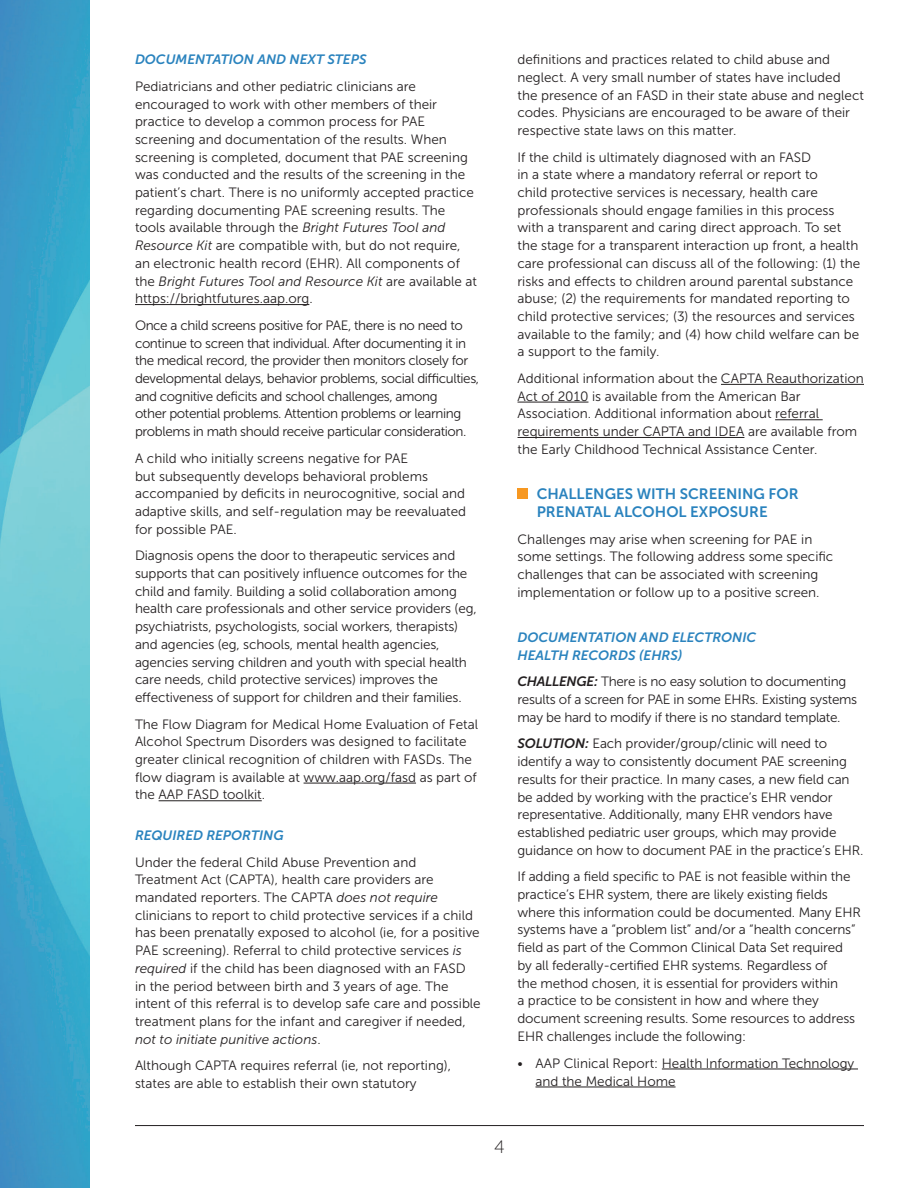
<style>
.page{position:relative;width:918px;height:1188px;background:#fff}
.page>*{position:absolute;margin:0;border:0;box-sizing:border-box;transform-origin:0 0}
.t1{font:18px "Museo Sans 100";color:#231f20}
.Heading_1{font:15px/18px "Museo Sans 700";color:#2a83be}
.Annotation_text{font:13.5px/17.7px "Museo Sans 300";color:#231f20}
.Annotation_text-2{font:13.5px/17.7px "Museo Sans 300";letter-spacing:-.03em;color:#231f20}
.Annotation_text-3{font:13.5px/17.7px "Museo Sans 300";letter-spacing:-.02em;color:#231f20}
.Heading_2{font:italic 13.5px/18px "Museo Sans 700";color:#2a83be}
.List_Paragraph{font:13.5px/18px "Museo Sans 300";color:#231f20}
.s1{font-style:italic}
.s2{font-family:"Museo Sans 700";font-style:italic}
</style>
<div class="page">
<img style="left:0;top:0;width:90px;height:1188px">
<hr style="left:135px;top:304px;width:174px;height:1px;background:#231f20">
<hr style="left:304px;top:783px;width:112px;height:1px;background:#231f20">
<hr style="left:159px;top:800px;width:103px;height:1px;background:#231f20">
<hr style="left:721px;top:384px;width:143px;height:1px;background:#231f20">
<hr style="left:518px;top:402px;width:70px;height:1px;background:#231f20">
<hr style="left:775px;top:419px;width:48px;height:1px;background:#231f20">
<hr style="left:518px;top:437px;width:226px;height:1px;background:#231f20">
<hr style="left:662px;top:1069px;width:196px;height:1px;background:#231f20">
<hr style="left:536px;top:1087px;width:140px;height:1px;background:#231f20">
<div style="left:518px;top:489px;width:10px;height:10px;background:#f79821"></div>
<hr style="left:135px;top:1125px;width:729px;height:1px;background:#231f20">
<p class="Heading_2" style="left:135px;top:50px;width:233px">DOCUMENTATION AND NEXT STEPS</p>
<p class="Annotation_text" style="left:135px;top:77px;width:343px">Pediatricians and other pediatric clinicians are encouraged to work with other members of their practice to develop a common process for PAE screening and documentation of the results. When screening is completed, document that PAE screening was conducted and the results of the screening in the patient’s chart. There is no uniformly accepted practice regarding documenting PAE screening results. The tools available through the <span class="s1">Bright Futures Tool and Resource Kit</span> are compatible with, but do not require, an electronic health record (EHR). All components of the <span class="s1">Bright Futures Tool and Resource Kit</span> are available at https://brightfutures.aap.org.</p>
<p class="Annotation_text-2" style="left:135px;top:317px;width:346px">Once a child screens positive for PAE, there is no need to continue to screen that individual. After documenting it in the medical record, the provider then monitors closely for developmental delays, behavior problems, social difficulties, and cognitive deficits and school challenges, among<br>other potential problems. Attention problems or learning problems in math should receive particular consideration.</p>
<p class="Annotation_text" style="left:135px;top:449px;width:333px">A child who initially screens negative for PAE<br>but subsequently develops behavioral problems accompanied by deficits in neurocognitive, social and adaptive skills, and self-regulation may be reevaluated for possible PAE.</p>
<p class="Annotation_text" style="left:135px;top:547px;width:343px">Diagnosis opens the door to therapeutic services and supports that can positively influence outcomes for the child and family. Building a solid collaboration among health care professionals and other service providers (eg, psychiatrists, psychologists, social workers, therapists) and agencies (eg, schools, mental health agencies, agencies serving children and youth with special health care needs, child protective services) improves the effectiveness of support for children and their families.</p>
<p class="Annotation_text" style="left:135px;top:715px;width:345px">The Flow Diagram for Medical Home Evaluation of Fetal Alcohol Spectrum Disorders was designed to facilitate greater clinical recognition of children with FASDs. The flow diagram is available at www.aap.org/fasd as part of the AAP FASD toolkit.</p>
<p class="Heading_2" style="left:135px;top:826px;width:150px">REQUIRED REPORTING</p>
<p class="Annotation_text" style="left:135px;top:853px;width:347px">Under the federal Child Abuse Prevention and Treatment Act (CAPTA), health care providers are mandated reporters. The CAPTA <span class="s1">does not require </span>clinicians to report to child protective services if a child has been prenatally exposed to alcohol (ie, for a positive PAE screening). Referral to child protective services <span class="s1">is required</span> if the child has been diagnosed with an FASD<br>in the period between birth and 3 years of age. The intent of this referral is to develop safe care and possible treatment plans for the infant and caregiver if needed, <span class="s1">not to initiate punitive actions</span>.</p>
<p class="Annotation_text" style="left:135px;top:1057px;width:318px">Although CAPTA requires referral (ie, not reporting), states are able to establish their own statutory</p>
<p class="Annotation_text" style="left:518px;top:51px;width:348px">definitions and practices related to child abuse and neglect. A very small number of states have included the presence of an FASD in their state abuse and neglect codes. Physicians are encouraged to be aware of their respective state laws on this matter.</p>
<p class="Annotation_text" style="left:518px;top:148px;width:344px">If the child is ultimately diagnosed with an FASD<br>in a state where a mandatory referral or report to<br>child protective services is necessary, health care professionals should engage families in this process with a transparent and caring direct approach. To set the stage for a transparent interaction up front, a health care professional can discuss all of the following: (1) the risks and effects to children around parental substance abuse; (2) the requirements for mandated reporting to child protective services; (3) the resources and services available to the family; and (4) how child welfare can be a support to the family.</p>
<p class="Annotation_text" style="left:518px;top:370px;width:348px">Additional information about the CAPTA Reauthorization Act of 2010 is available from the American Bar Association. Additional information about referral requirements under CAPTA and IDEA are available from the Early Childhood Technical Assistance Center.</p>
<p class="Heading_1" style="left:537px;top:485px;width:263px">CHALLENGES WITH SCREENING FOR<br>PRENATAL ALCOHOL EXPOSURE</p>
<p class="Annotation_text" style="left:518px;top:530px;width:317px">Challenges may arise when screening for PAE in some settings. The following address some specific challenges that can be associated with screening implementation or follow up to a positive screen.</p>
<p class="Heading_2" style="left:518px;top:628px;width:240px">DOCUMENTATION AND ELECTRONIC<br>HEALTH RECORDS (EHRS)</p>
<p class="Annotation_text-3" style="left:518px;top:673px;width:341px"><span class="s2">CHALLENGE:</span> There is no easy solution to documenting results of a screen for PAE in some EHRs. Existing systems may be hard to modify if there is no standard template.</p>
<p class="Annotation_text" style="left:518px;top:735px;width:347px"><span class="s2">SOLUTION:</span> Each provider/group/clinic will need to identify a way to consistently document PAE screening results for their practice. In many cases, a new field can be added by working with the practice’s EHR vendor representative. Additionally, many EHR vendors have established pediatric user groups, which may provide guidance on how to document PAE in the practice’s EHR.</p>
<p class="Annotation_text" style="left:518px;top:868px;width:345px">If adding a field specific to PAE is not feasible within the practice’s EHR system, there are likely existing fields where this information could be documented. Many EHR systems have a “problem list” and/or a “health concerns” field as part of the Common Clinical Data Set required<br>by all federally-certified EHR systems. Regardless of<br>the method chosen, it is essential for providers within<br>a practice to be consistent in how and where they document screening results. Some resources to address EHR challenges include the following:</p>
<p class="List_Paragraph" style="left:536px;top:1054px;width:320px;text-indent:-18px">• AAP Clinical Report: Health Information Technology and the Medical Home</p>
<p class="t1" style="left:494px;top:1137px;width:12px">4</p>
</div>
